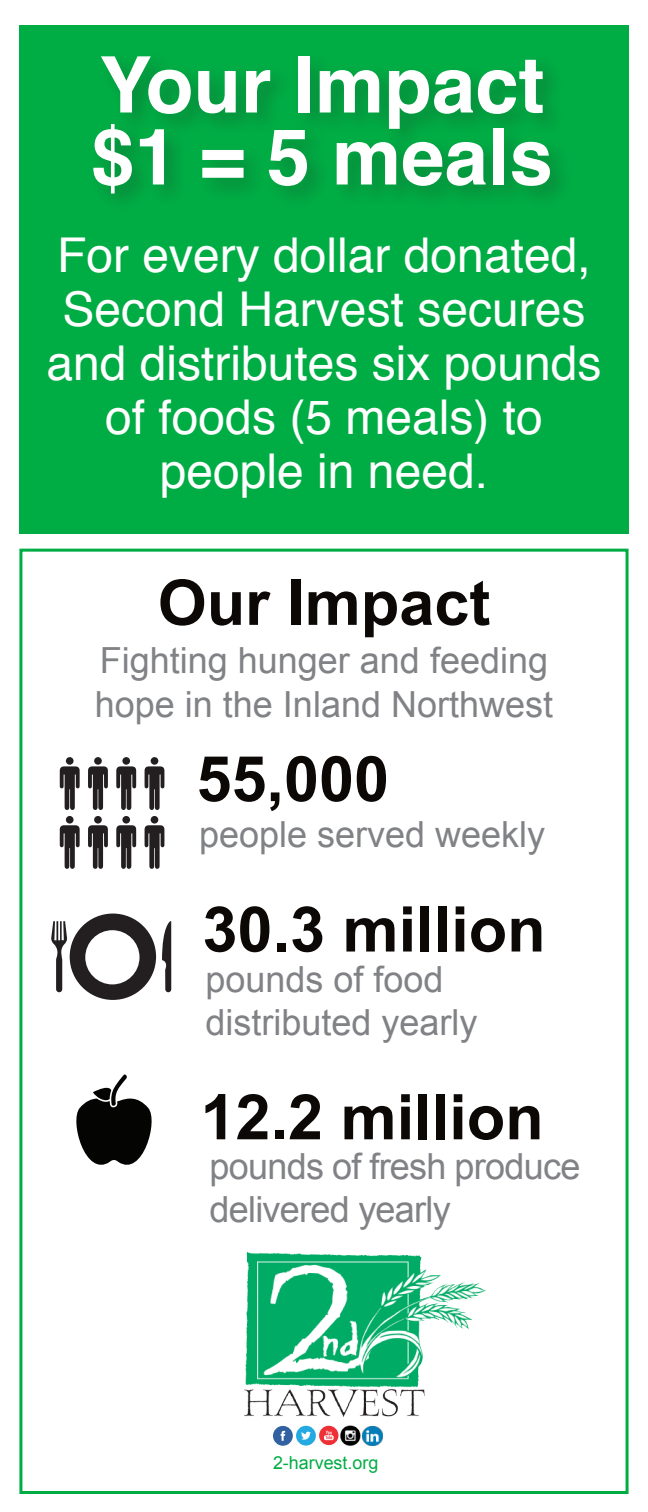
<style>
.page{position:relative;width:648px;height:1512px;background:#fff}
.page>*{position:absolute;margin:0;border:0;box-sizing:border-box;transform-origin:0 0}
.t1{font:700 78px "Helvetica";color:#fff}
.t2{font:700 63px "Arial";color:#0c0806}
.t3{font:48px/54px "Helvetica";color:#fff;text-align:center}
.t4{font:36px/43.2px "Arial";color:#808285}
.t5{font:36px/43.2px "Arial";letter-spacing:-.02em;color:#808285}
.t6{font:18px "Arial";color:#00ad44}
</style>
<div class="page">
<div style="left:19px;top:549px;width:610px;height:945px;border:3px solid #00ad44"></div>
<div style="left:19px;top:25px;width:610px;height:509px;background:#00ad44"></div>
<div style="left:89px;top:50px;width:486px;height:167px;background:#231f20;opacity:.25"></div>
<svg style="left:60px;top:766px;width:20px;height:44px"></svg>
<div style="left:66px;top:757px;width:8px;height:8px;background:#231f20;border-radius:50%"></div>
<svg style="left:88px;top:766px;width:20px;height:44px"></svg>
<div style="left:94px;top:757px;width:8px;height:8px;background:#231f20;border-radius:50%"></div>
<svg style="left:116px;top:766px;width:20px;height:44px"></svg>
<div style="left:122px;top:757px;width:8px;height:8px;background:#231f20;border-radius:50%"></div>
<svg style="left:145px;top:766px;width:19px;height:44px"></svg>
<div style="left:151px;top:757px;width:7px;height:8px;background:#231f20;border-radius:50%"></div>
<svg style="left:60px;top:825px;width:20px;height:44px"></svg>
<div style="left:66px;top:816px;width:8px;height:8px;background:#231f20;border-radius:50%"></div>
<svg style="left:88px;top:825px;width:20px;height:44px"></svg>
<div style="left:94px;top:816px;width:8px;height:8px;background:#231f20;border-radius:50%"></div>
<svg style="left:116px;top:825px;width:20px;height:44px"></svg>
<div style="left:122px;top:816px;width:8px;height:8px;background:#231f20;border-radius:50%"></div>
<svg style="left:145px;top:825px;width:19px;height:44px"></svg>
<div style="left:151px;top:816px;width:7px;height:8px;background:#231f20;border-radius:50%"></div>
<svg style="left:76px;top:1075px;width:76px;height:90px"></svg>
<svg style="left:51px;top:914px;width:105px;height:86px"></svg>
<svg style="left:162px;top:921px;width:9px;height:71px"></svg>
<img style="left:340px;top:1425px;width:21px;height:21px">
<img style="left:363px;top:1426px;width:19px;height:19px">
<svg style="left:273px;top:1426px;width:65px;height:20px"></svg>
<img style="left:244px;top:1253px;width:241px;height:164px">
<p class="t1" style="left:100px;top:22px;width:447px">Your Impact</p>
<p class="t1" style="left:91px;top:94px;width:463px">$1 = 5 meals</p>
<p class="t3" style="left:46px;top:229px;width:556px">For every dollar donated,<br>Second Harvest secures and distributes six pounds of foods (5 meals) to people in need.</p>
<p class="t2" style="left:158px;top:561px;width:334px">Our Impact</p>
<p class="t4" style="left:95px;top:640px;width:460px">Fighting hunger and feeding hope in the Inland Northwest</p>
<p class="t2" style="left:196px;top:737px;width:194px">55,000</p>
<p class="t4" style="left:199px;top:813px;width:348px">people served weekly</p>
<p class="t2" style="left:202px;top:887px;width:345px">30.3 million</p>
<p class="t4" style="left:205px;top:958px;width:274px">pounds of food distributed yearly</p>
<p class="t2" style="left:201px;top:1075px;width:345px">12.2 million</p>
<p class="t5" style="left:210px;top:1145px;width:372px">pounds of fresh produce delivered yearly</p>
<p class="t6" style="left:273px;top:1451px;width:107px">2-harvest.org</p>
</div>
